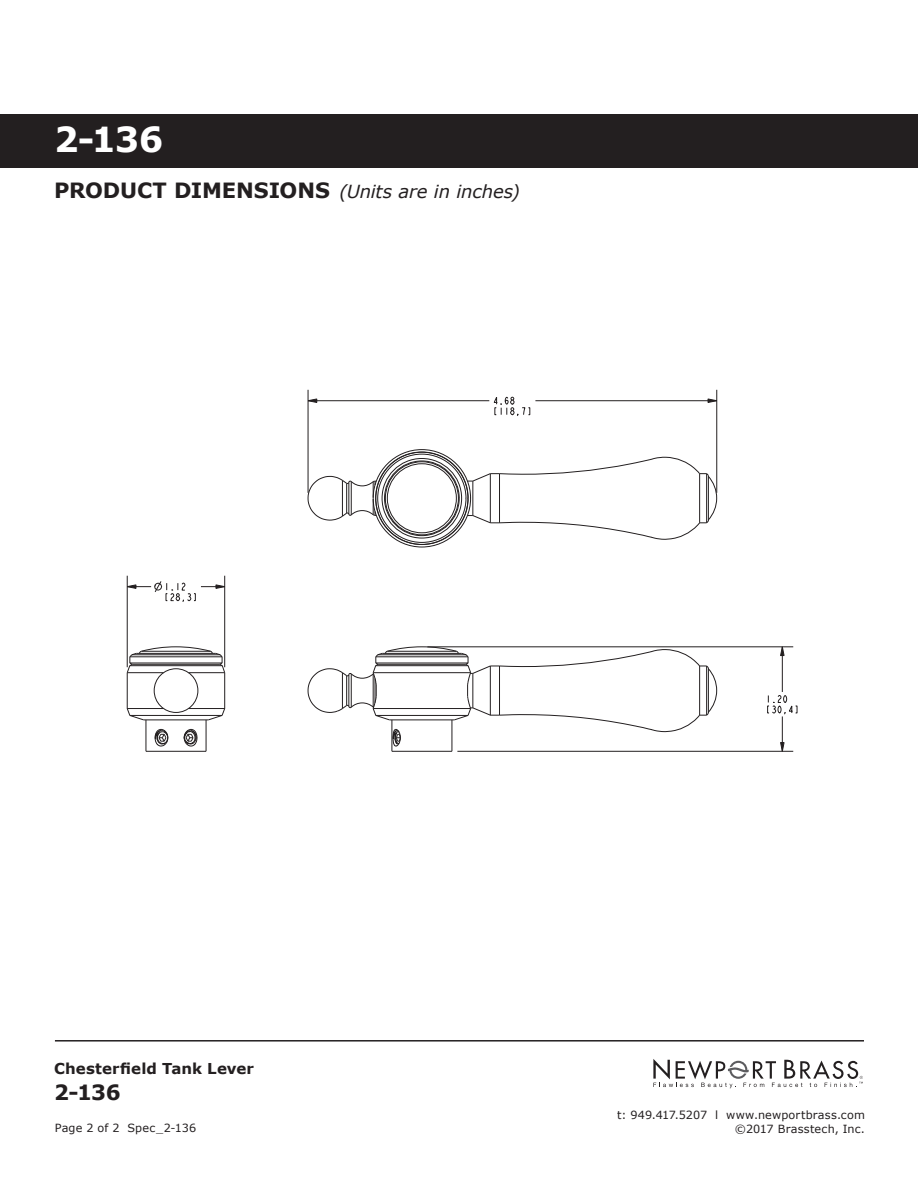
<style>
.page{position:relative;width:918px;height:1188px;background:#fff}
.page>*{position:absolute;margin:0;border:0;box-sizing:border-box;transform-origin:0 0}
.t1{font:700 34.5px "Verdana";color:#fff}
.t2{font:700 21px "Verdana";color:#231f20}
.t3{font:italic 18px "Verdana";letter-spacing:-.01em;color:#231f20}
.t4{font:700 15px "Verdana";letter-spacing:.01em;color:#231f20}
.t5{font:11.25px "Verdana";letter-spacing:.015em;color:#231f20}
.s1{font-weight:700;font-style:normal;font-size:21px}
</style>
<div class="page">
<svg style="left:653px;top:1059px;width:210px;height:29px"></svg>
<hr style="left:55px;top:1040px;width:809px;height:2px;background:#231f20">
<div style="left:0;top:114px;width:918px;height:54px;background:#231f20"></div>
<svg style="left:493px;top:396px;width:37px;height:20px"></svg>
<svg style="left:309px;top:398px;width:8px;height:5px"></svg>
<svg style="left:708px;top:398px;width:9px;height:5px"></svg>
<svg style="left:767px;top:695px;width:30px;height:20px"></svg>
<svg style="left:780px;top:742px;width:5px;height:9px"></svg>
<svg style="left:780px;top:646px;width:5px;height:10px"></svg>
<hr style="left:457px;top:751px;width:336px;height:1px;background:#231f20">
<hr style="left:427px;top:647px;width:366px;height:1px;background:#231f20">
<hr style="left:782px;top:647px;width:1px;height:45px;background:#231f20">
<hr style="left:782px;top:716px;width:1px;height:35px;background:#231f20">
<hr style="left:308px;top:390px;width:1px;height:103px;background:#231f20">
<hr style="left:535px;top:400px;width:182px;height:1px;background:#231f20">
<hr style="left:308px;top:400px;width:181px;height:1px;background:#231f20">
<hr style="left:717px;top:390px;width:1px;height:103px;background:#231f20">
<hr style="left:127px;top:576px;width:1px;height:91px;background:#231f20">
<hr style="left:224px;top:576px;width:1px;height:91px;background:#231f20">
<svg style="left:127px;top:580px;width:98px;height:23px"></svg>
<hr style="left:392px;top:720px;width:1px;height:31px;background:#231f20">
<hr style="left:452px;top:720px;width:1px;height:31px;background:#231f20">
<hr style="left:392px;top:751px;width:60px;height:1px;background:#231f20">
<div style="left:382px;top:458px;width:80px;height:80px;border:1px solid #231f20;border-radius:50%"></div>
<div style="left:385px;top:462px;width:74px;height:73px;border:1px solid #231f20;border-radius:50%"></div>
<div style="left:387px;top:464px;width:70px;height:69px;border:1px solid #231f20;border-radius:50%"></div>
<svg style="left:308px;top:476px;width:69px;height:45px"></svg>
<svg style="left:308px;top:646px;width:409px;height:100px"></svg>
<svg style="left:467px;top:457px;width:250px;height:83px"></svg>
<svg style="left:127px;top:646px;width:98px;height:106px"></svg>
<h1 class="t1" style="left:54px;top:115px;width:111px">2-136</h1>
<h3 class="t3" style="left:54px;top:179px;width:467px"><span class="s1">PRODUCT DIMENSIONS</span> (Units are in inches)</h3>
<h3 class="t4" style="left:54px;top:1058px;width:202px">Chesterfield Tank Lever</h3>
<h2 class="t2" style="left:54px;top:1077px;width:68px">2-136</h2>
<p class="t5" style="left:617px;top:1108px;width:249px">t: 949.417.5207 l www.newportbrass.com</p>
<p class="t5" style="left:55px;top:1120px;width:143px">Page 2 of 2 Spec_2-136</p>
<p class="t5" style="left:735px;top:1121px;width:132px">©2017 Brasstech, Inc.</p>
</div>
